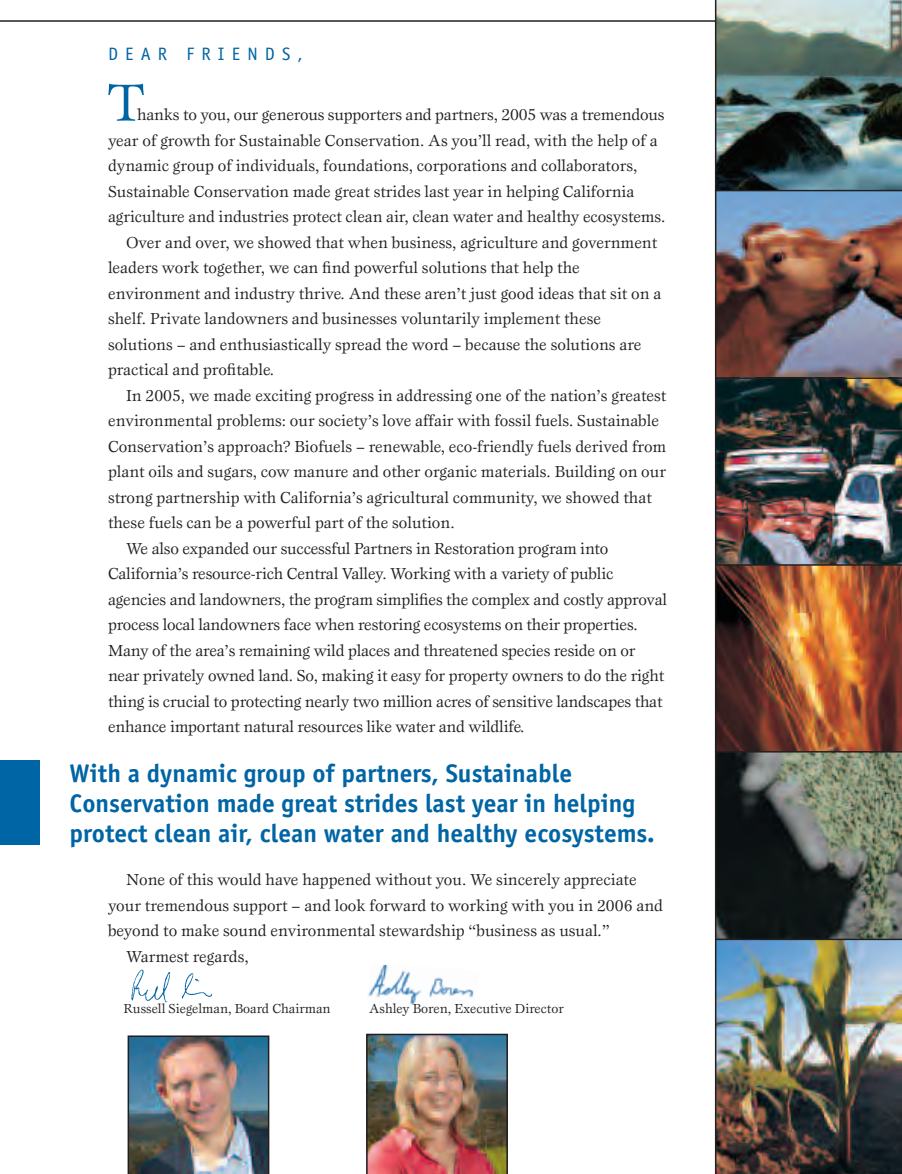
<style>
.page{position:relative;width:902px;height:1174px;background:#fff}
.page>*{position:absolute;margin:0;border:0;box-sizing:border-box;transform-origin:0 0}
.t1{font:54px "Esprit";color:#0065a4}
.t2{font:700 25.5px/30px "Officina Sans";color:#0065a4}
.t3{font:18px "Officina Sans";letter-spacing:.4em;color:#0065a4}
.t4{font:16.5px "Esprit";color:#231f20}
.t5{font:13.5px "Esprit";color:#231f20}
</style>
<div class="page">
<img style="left:716px;top:0;width:186px;height:1174px">
<img style="left:368px;top:964px;width:106px;height:41px">
<div style="left:0;top:760px;width:39px;height:85px;background:#0065a4"></div>
<hr style="left:0;top:20px;width:902px;height:2px;background:#231f20">
<img style="left:131px;top:969px;width:81px;height:34px">
<img style="left:366px;top:1033px;width:142px;height:141px">
<img style="left:128px;top:1035px;width:141px;height:139px">
<hr style="left:715px;top:0;width:1px;height:1174px;background:#231f20">
<hr style="left:715px;top:938px;width:187px;height:2px;background:#231f20">
<hr style="left:715px;top:751px;width:187px;height:1px;background:#231f20">
<hr style="left:716px;top:564px;width:186px;height:2px;background:#231f20">
<hr style="left:715px;top:190px;width:187px;height:1px;background:#231f20">
<hr style="left:716px;top:377px;width:186px;height:2px;background:#231f20">
<p class="t3" style="left:108px;top:47px;width:196px">DEAR FRIENDS,</p>
<h1 class="t1" style="left:107px;top:82px;width:40px">T</h1>
<p class="t4" style="left:137px;top:108px;width:529px">hanks to you, our generous supporters and partners, 2005 was a tremendous</p>
<p class="t4" style="left:108px;top:134px;width:551px">year of growth for Sustainable Conservation. As you’ll read, with the help of a</p>
<p class="t4" style="left:108px;top:159px;width:531px">dynamic group of individuals, foundations, corporations and collaborators,</p>
<p class="t4" style="left:108px;top:185px;width:528px">Sustainable Conservation made great strides last year in helping California</p>
<p class="t4" style="left:108px;top:210px;width:559px">agriculture and industries protect clean air, clean water and healthy ecosystems.</p>
<p class="t4" style="left:126px;top:236px;width:533px">Over and over, we showed that when business, agriculture and government</p>
<p class="t4" style="left:108px;top:261px;width:473px">leaders work together, we can find powerful solutions that help the</p>
<p class="t4" style="left:108px;top:287px;width:555px">environment and industry thrive. And these aren’t just good ideas that sit on a</p>
<p class="t4" style="left:108px;top:312px;width:494px">shelf. Private landowners and businesses voluntarily implement these</p>
<p class="t4" style="left:108px;top:338px;width:535px">solutions – and enthusiastically spread the word – because the solutions are</p>
<p class="t4" style="left:108px;top:363px;width:167px">practical and profitable.</p>
<p class="t4" style="left:126px;top:389px;width:542px">In 2005, we made exciting progress in addressing one of the nation’s greatest</p>
<p class="t4" style="left:108px;top:414px;width:552px">environmental problems: our society’s love affair with fossil fuels. Sustainable</p>
<p class="t4" style="left:108px;top:440px;width:560px">Conservation’s approach? Biofuels – renewable, eco-friendly fuels derived from</p>
<p class="t4" style="left:108px;top:465px;width:559px">plant oils and sugars, cow manure and other organic materials. Building on our</p>
<p class="t4" style="left:108px;top:491px;width:545px">strong partnership with California’s agricultural community, we showed that</p>
<p class="t4" style="left:108px;top:516px;width:348px">these fuels can be a powerful part of the solution.</p>
<p class="t4" style="left:126px;top:542px;width:484px">We also expanded our successful Partners in Restoration program into</p>
<p class="t4" style="left:108px;top:567px;width:507px">California’s resource-rich Central Valley. Working with a variety of public</p>
<p class="t4" style="left:108px;top:593px;width:560px">agencies and landowners, the program simplifies the complex and costly approval</p>
<p class="t4" style="left:108px;top:618px;width:531px">process local landowners face when restoring ecosystems on their properties.</p>
<p class="t4" style="left:108px;top:644px;width:529px">Many of the area’s remaining wild places and threatened species reside on or</p>
<p class="t4" style="left:108px;top:669px;width:558px">near privately owned land. So, making it easy for property owners to do the right</p>
<p class="t4" style="left:108px;top:695px;width:556px">thing is crucial to protecting nearly two million acres of sensitive landscapes that</p>
<p class="t4" style="left:108px;top:720px;width:418px">enhance important natural resources like water and wildlife.</p>
<h2 class="t2" style="left:70px;top:760px;width:586px">With a dynamic group of partners, Sustainable<br>Conservation made great strides last year in helping protect clean air, clean water and healthy ecosystems.</h2>
<p class="t4" style="left:126px;top:873px;width:512px">None of this would have happened without you. We sincerely appreciate</p>
<p class="t4" style="left:108px;top:899px;width:556px">your tremendous support – and look forward to working with you in 2006 and</p>
<p class="t4" style="left:108px;top:924px;width:503px">beyond to make sound environmental stewardship “business as usual.”</p>
<p class="t4" style="left:126px;top:950px;width:124px">Warmest regards,</p>
<p class="t5" style="left:124px;top:1003px;width:208px">Russell Siegelman, Board Chairman</p>
<p class="t5" style="left:369px;top:1003px;width:196px">Ashley Boren, Executive Director</p>
</div>
